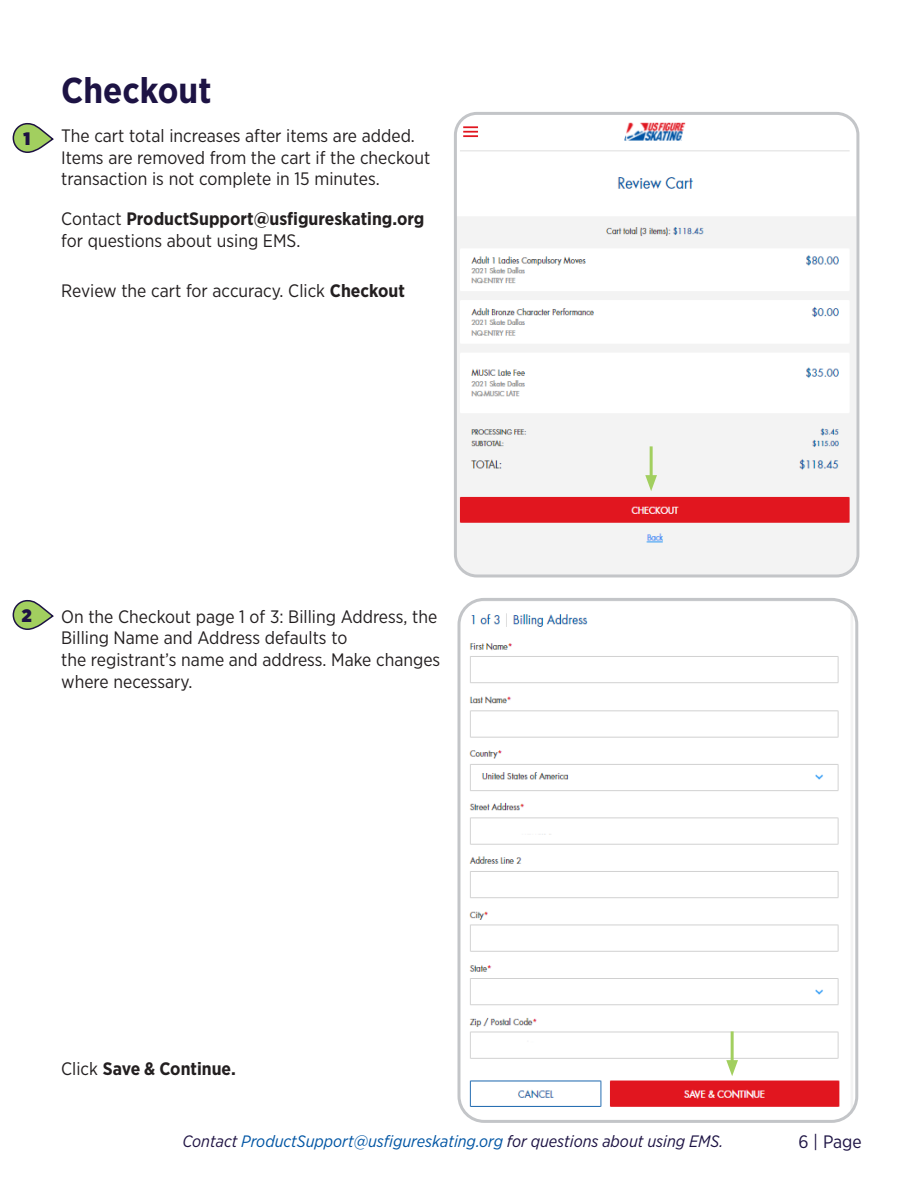
<style>
.page{position:relative;width:918px;height:1188px;background:#fff}
.page>*{position:absolute;margin:0;border:0;box-sizing:border-box;transform-origin:0 0}
.t1{font:700 36px "Gotham Narrow";color:#1d1344}
.t2{font:18px/21.6px "Gotham Narrow";color:#231f20}
.t3{font:700 18px/21.6px "Gotham Narrow";color:#231f20}
.t4{font:18px "Gotham Narrow";color:#1d1344}
.t5{font:900 18px "Gotham Narrow";color:#1d1141}
.t6{font:900 18px "Gotham Narrow";color:#1d1344}
.t7{font:italic 16.5px "Gotham Narrow";color:#0055a4}
.s1{font-weight:400}
.s2{font-weight:700}
.s3{color:#211545}
.s4{color:#1d1344}
</style>
<div class="page">
<svg style="left:12px;top:123px;width:42px;height:30px"></svg>
<img style="left:456px;top:114px;width:400px;height:462px">
<div style="left:454px;top:112px;width:405px;height:465px;border:3px solid #c3c5c8;border-radius:22px"></div>
<svg style="left:12px;top:600px;width:42px;height:30px"></svg>
<img style="left:461px;top:602px;width:392px;height:512px">
<div style="left:457px;top:598px;width:401px;height:525px;border:3px solid #c3c5c8;border-radius:25px"></div>
<hr style="left:731px;top:1031px;width:3px;height:35px;background:#a2cf5f">
<svg style="left:726px;top:1060px;width:12px;height:16px"></svg>
<hr style="left:650px;top:446px;width:3px;height:35px;background:#a2cf5f">
<svg style="left:645px;top:475px;width:12px;height:16px"></svg>
<p class="t5" style="left:23px;top:126px;width:8px">1</p>
<p class="t1" style="left:61px;top:67px;width:152px">Checkout</p>
<p class="t2" style="left:61px;top:125px;width:371px">The cart total increases after items are added.<br>Items are removed from the cart if the checkout</p>
<p class="t2" style="left:61px;top:168px;width:320px">transaction is not complete in 15 minutes.</p>
<p class="t3" style="left:61px;top:208px;width:365px"><span class="s1">Contact</span> ProductSupport@usfigureskating.org <span class="s1">for questions about using EMS.</span></p>
<p class="t2" style="left:61px;top:280px;width:345px">Review the cart for accuracy. Click <span class="s2">Checkout</span></p>
<p class="t6" style="left:22px;top:603px;width:11px">2</p>
<p class="t2" style="left:61px;top:605px;width:378px">On the Checkout page 1 of 3: Billing Address, the<br>Billing Name and Address defaults to</p>
<p class="t2" style="left:61px;top:649px;width:381px">the registrant’s name and address. Make changes where necessary.</p>
<p class="t3" style="left:61px;top:1057px;width:176px"><span class="s1">Click</span> Save &amp; Continue.</p>
<p class="t7" style="left:182px;top:1131px;width:542px"><span class="s3">Contact</span> ProductSupport@usfigureskating.org <span class="s4">for questions about using EMS.</span></p>
<p class="t4" style="left:799px;top:1131px;width:65px">6 | Page</p>
</div>
